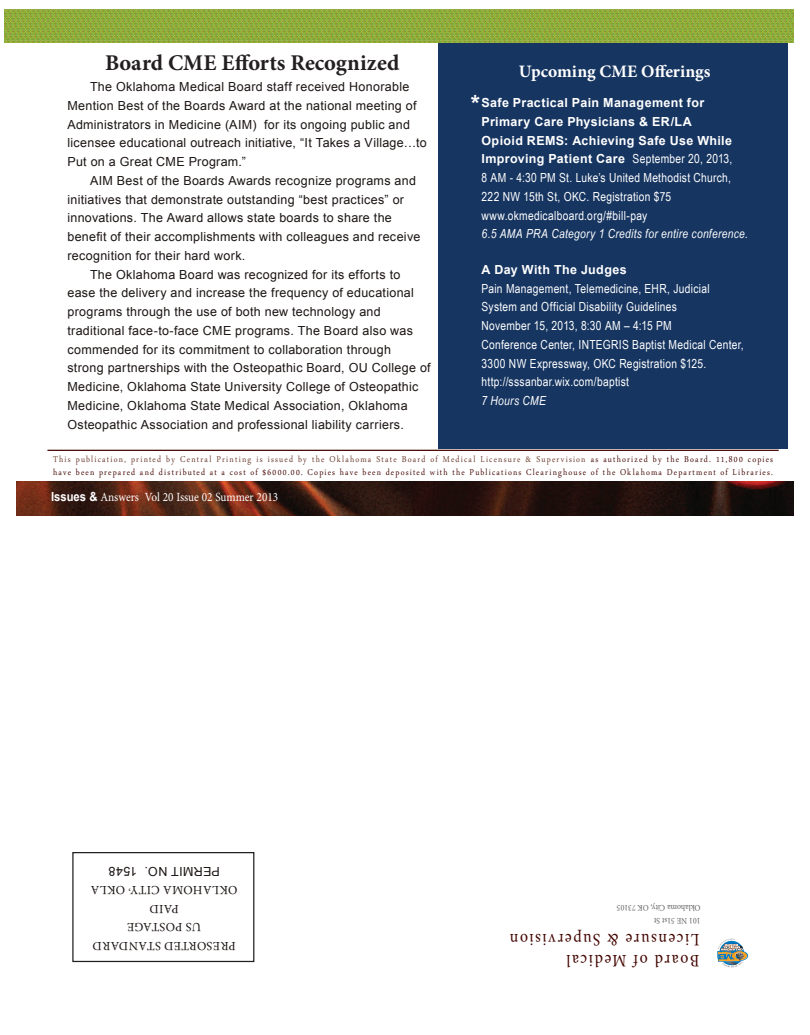
<style>
.page{position:relative;width:810px;height:1035px;background:#fff}
.page>*{position:absolute;margin:0;border:0;box-sizing:border-box;transform-origin:0 0}
.t1{font:700 23.75px "Arial";color:#fff}
.t2{font:700 22.5px "Minion Pro";color:#231f20}
.t3{font:17.5px/21.2px "Minion Pro";letter-spacing:.1em;color:#430500;scale:.9 1}
.t4{font:700 17.5px "Minion Pro";color:#fff}
.t5{font:12.5px/18.8px "Arial";letter-spacing:.025em;color:#1b1513}
.t6{font:12.5px/18.8px "Arial Narrow";letter-spacing:.025em;color:#fff}
.t7{font:12.5px/12.5px "Daun Penh";letter-spacing:.105em;color:#430500;scale:.9 1}
.t8{font:700 12.5px/18.8px "Arial";letter-spacing:.03em;color:#fff}
.t9{font:italic 12.5px "Arial Narrow";letter-spacing:.025em;color:#fff}
.t10{font:12.5px/18.8px "Minion Pro";letter-spacing:.025em;color:#1b1513;text-align:center}
.t11{font:12.5px "Minion Pro";letter-spacing:-.005em;color:#fff;scale:.9 1}
.t12{font:8.75px/12.5px "Minion Pro";color:#636366;scale:.9 1}
.s1{color:#683629}
.s2{font-family:"Arial Narrow";font-weight:400}
.s3{font-family:"Arial";font-weight:700}
</style>
<div class="page">
<div style="left:438px;top:40px;width:350px;height:408px;background:#163561"></div>
<img style="left:412px;top:482px;width:381px;height:33px">
<img style="left:4px;top:9px;width:789px;height:34px">
<img style="left:17px;top:482px;width:395px;height:33px">
<svg style="left:717px;top:939px;width:31px;height:28px"></svg>
<div style="left:72px;top:852px;width:182px;height:110px;border:1px solid #231f20"></div>
<hr style="left:47px;top:450px;width:732px;height:1px;background:#430500">
<h2 class="t2" style="left:105px;top:47px;width:296px">Board CME Efforts Recognized</h2>
<p class="t5" style="left:68px;top:77px;width:361px;text-indent:22px">The Oklahoma Medical Board staff received Honorable Mention Best of the Boards Award at the national meeting of Administrators in Medicine (AIM) for its ongoing public and licensee educational outreach initiative, “It Takes a Village…to Put on a Great CME Program.”</p>
<p class="t5" style="left:90px;top:171px;width:327px">AIM Best of the Boards Awards recognize programs and</p>
<p class="t5" style="left:68px;top:190px;width:338px">initiatives that demonstrate outstanding “best practices” or</p>
<p class="t5" style="left:68px;top:209px;width:326px">innovations. The Award allows state boards to share the</p>
<p class="t5" style="left:68px;top:227px;width:354px">benefit of their accomplishments with colleagues and receive</p>
<p class="t5" style="left:68px;top:246px;width:179px">recognition for their hard work.</p>
<p class="t5" style="left:90px;top:265px;width:312px">The Oklahoma Board was recognized for its efforts to</p>
<p class="t5" style="left:68px;top:284px;width:348px">ease the delivery and increase the frequency of educational</p>
<p class="t5" style="left:68px;top:302px;width:315px">programs through the use of both new technology and</p>
<p class="t5" style="left:68px;top:321px;width:347px">traditional face-to-face CME programs. The Board also was</p>
<p class="t5" style="left:68px;top:340px;width:325px">commended for its commitment to collaboration through</p>
<p class="t5" style="left:68px;top:359px;width:365px">strong partnerships with the Osteopathic Board, OU College of</p>
<p class="t5" style="left:68px;top:377px;width:353px">Medicine, Oklahoma State University College of Osteopathic</p>
<p class="t5" style="left:68px;top:396px;width:342px">Medicine, Oklahoma State Medical Association, Oklahoma</p>
<p class="t5" style="left:68px;top:415px;width:338px">Osteopathic Association and professional liability carriers.</p>
<p class="t7" style="left:53px;top:452px;width:802px"><span class="s1">This publication, printed by Central Printing is issued by the Oklahoma State Board of Medical Licensure &amp; Supervision</span> as authorized by the Board. 11,800 copies have been prepared and distributed at a cost of $6000.00. Copies have been deposited with the Publications Clearinghouse of the Oklahoma Department of Libraries.</p>
<h3 class="t4" style="left:519px;top:59px;width:193px">Upcoming CME Offerings</h3>
<p class="t8" style="left:482px;top:94px;width:252px">Safe Practical Pain Management for Primary Care Physicians &amp; ER/LA Opioid REMS: Achieving Safe Use While Improving Patient Care <span class="s2">September 20, 2013,</span></p>
<p class="t6" style="left:482px;top:168px;width:251px">8 AM - 4:30 PM St. Luke’s United Methodist Church,<br>222 NW 15th St, OKC. Registration $75 www.okmedicalboard.org/#bill-pay</p>
<p class="t9" style="left:482px;top:225px;width:268px">6.5 AMA PRA Category 1 Credits for entire conference.</p>
<p class="t8" style="left:482px;top:261px;width:147px">A Day With The Judges</p>
<p class="t6" style="left:482px;top:278px;width:264px">Pain Management, Telemedicine, EHR, Judicial System and Official Disability Guidelines<br>November 15, 2013, 8:30 AM – 4:15 PM<br>Conference Center, INTEGRIS Baptist Medical Center, 3300 NW Expressway, OKC Registration $125. http://sssanbar.wix.com/baptist</p>
<p class="t9" style="left:482px;top:392px;width:66px">7 Hours CME</p>
<h1 class="t1" style="left:471px;top:88px;width:11px">*</h1>
<p class="t11" style="left:51px;top:488px;width:254px"><span class="s3">Issues &amp;</span> Answers Vol 20 Issue 02 Summer 2013</p>
<p class="t5" style="left:220px;top:881px;width:113px;rotate:-180deg">PERMIT NO. 1548</p>
<p class="t10" style="left:237px;top:956px;width:148px;rotate:-180deg">PRESORTED STANDARD<br>US POSTAGE<br>PAID<br>OKLAHOMA CITY, OKLA</p>
<p class="t12" style="left:701px;top:927px;width:95px;rotate:-180deg">101 NE 51st St<br>Oklahoma City, OK 73105</p>
<h3 class="t3" style="left:700px;top:971px;width:212px;rotate:-180deg">Board of Medical<br>Licensure &amp; Supervision</h3>
</div>
